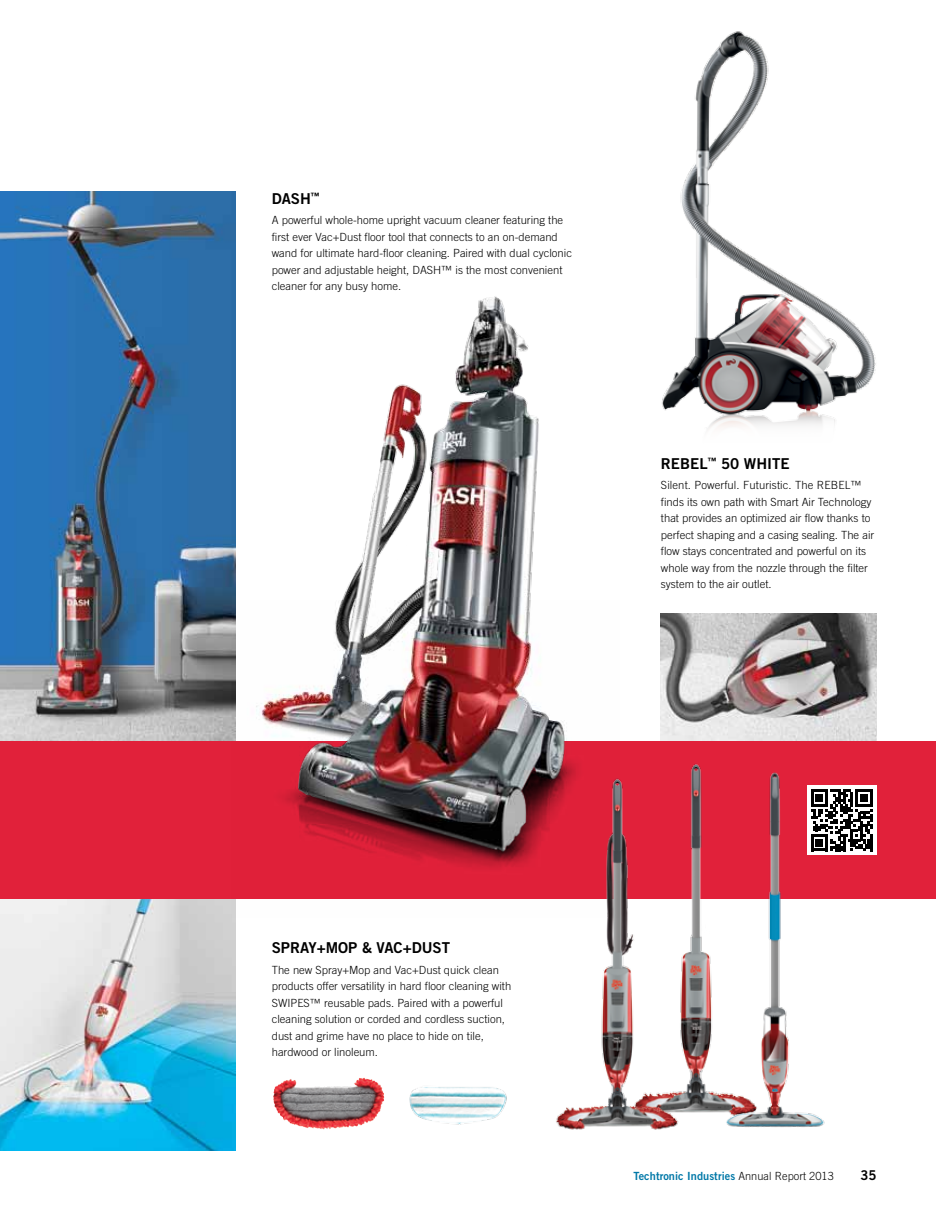
<style>
.page{position:relative;width:936px;height:1212px;background:#fff}
.page>*{position:absolute;margin:0;border:0;box-sizing:border-box;transform-origin:0 0}
.t1{font:15px "Trade Gothic Bold Two";color:#000}
.t2{font:13.5px "Trade Gothic Bold Two";color:#000}
.t3{font:300 11.25px/16.5px "Trade Gothic";color:#000}
.t4{font:11.25px "Trade Gothic Bold Two";letter-spacing:.005em;color:#0078a8}
.t5{font:8.7px "Trade Gothic Bold Two";color:#000}
.s1{font-family:"Trade Gothic";font-weight:300;color:#000}
</style>
<div class="page">
<img style="left:661px;top:614px;width:215px;height:127px">
<img style="left:0;top:191px;width:235px;height:550px">
<div style="left:0;top:741px;width:935px;height:158px;background:#e1213a"></div>
<img style="left:0;top:899px;width:235px;height:251px">
<img style="left:685px;top:763px;width:31px;height:350px">
<img style="left:716px;top:772px;width:109px;height:355px">
<img style="left:556px;top:779px;width:129px;height:351px">
<img style="left:409px;top:1087px;width:98px;height:38px">
<img style="left:327px;top:1078px;width:37px;height:9px">
<img style="left:232px;top:271px;width:387px;height:647px">
<img style="left:662px;top:31px;width:214px;height:398px">
<div style="left:807px;top:785px;width:69px;height:70px;background:#fff"></div>
<svg style="left:811px;top:789px;width:61px;height:62px"></svg>
<h1 class="t1" style="left:272px;top:189px;width:21px">Dash</h1>
<p class="t5" style="left:311px;top:190px;width:10px">™</p>
<p class="t3" style="left:272px;top:212px;width:302px">A powerful whole-home upright vacuum cleaner featuring the first ever Vac+Dust floor tool that connects to an on-demand wand for ultimate hard-floor cleaning. Paired with dual cyclonic power and adjustable height, DASH™ is the most convenient cleaner for any busy home.</p>
<h1 class="t1" style="left:661px;top:454px;width:20px">Rebel</h1>
<h1 class="t1" style="left:707px;top:454px;width:58px"><sup>™</sup> 50 White</h1>
<p class="t3" style="left:661px;top:477px;width:215px">Silent. Powerful. Futuristic. The REBEL™ finds its own path with Smart Air Technology that provides an optimized air flow thanks to perfect shaping and a casing sealing. The air flow stays concentrated and powerful on its whole way from the nozzle through the filter system to the air outlet.</p>
<h1 class="t1" style="left:272px;top:938px;width:19px">Spray</h1>
<h1 class="t1" style="left:317px;top:938px;width:115px">+Mop &amp; Vac+Dust</h1>
<p class="t3" style="left:272px;top:961px;width:241px">The new Spray+Mop and Vac+Dust quick clean products offer versatility in hard floor cleaning with SWIPES™ reusable pads. Paired with a powerful cleaning solution or corded and cordless suction, dust and grime have no place to hide on tile, hardwood or linoleum.</p>
<p class="t4" style="left:633px;top:1169px;width:202px">Techtronic Industries <span class="s1">Annual Report 2013</span></p>
<p class="t2" style="left:860px;top:1167px;width:18px">35</p>
</div>
